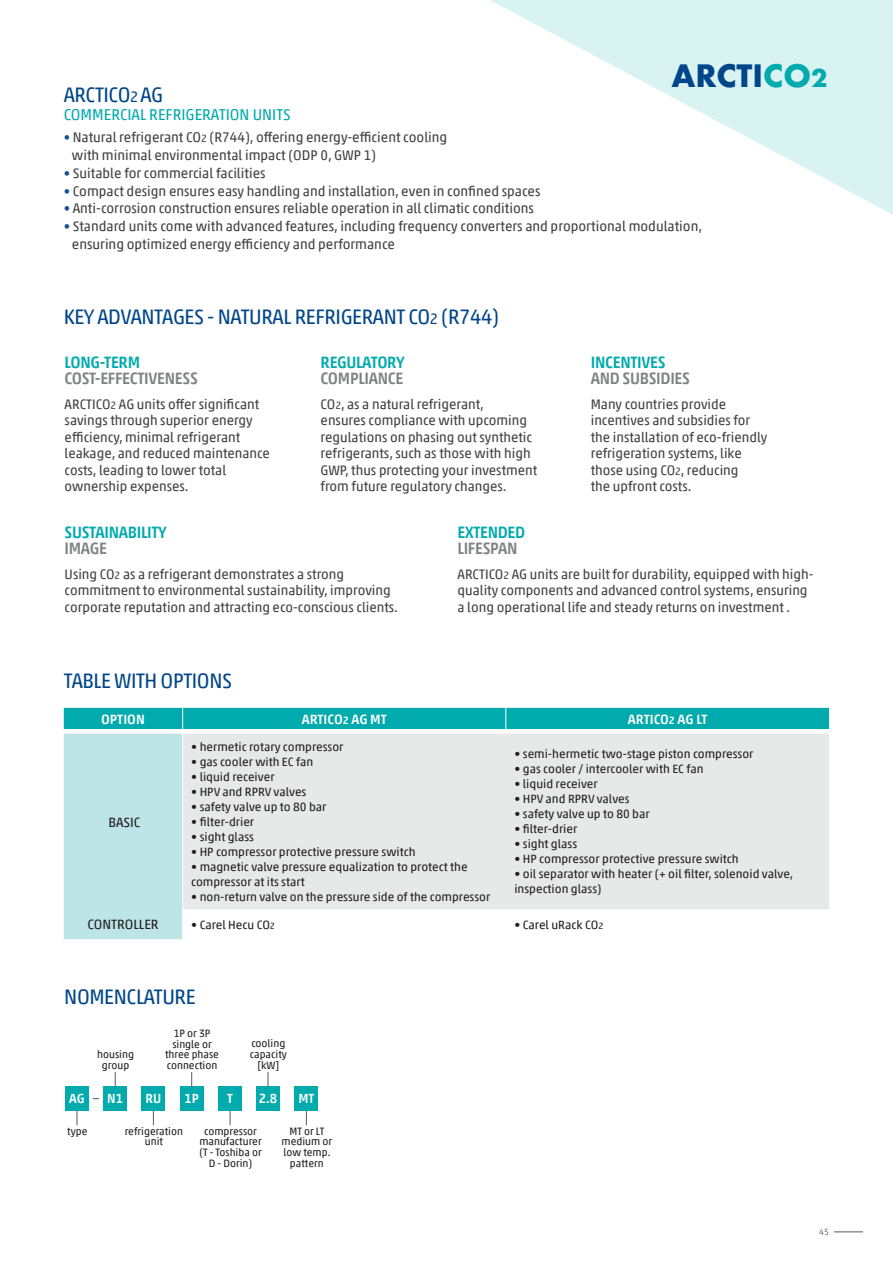
<style>
.page{position:relative;width:893px;height:1263px;background:#fff}
.page>*{position:absolute;margin:0;border:0;box-sizing:border-box;transform-origin:0 0}
.t1{font:700 30px "Futura";color:#004689}
.t2{font:21px "Akko Pro";letter-spacing:-.02em;color:#004689;scale:.96 1}
.t3{font:500 16.5px "Akko Pro";letter-spacing:-.02em;color:#808285;scale:.96 1}
.t4{font:500 16.5px "Akko Pro";letter-spacing:-.02em;color:#00aaad;scale:.96 1}
.t5{font:15.75px "Akko Pro";color:#00aaad}
.t6{font:13.95px/17.7px "Akko Pro";color:#414142}
.t7{font:13.8px/16.5px "Akko Pro";color:#414142}
.t8{font:500 13.5px "Akko Pro";color:#fff}
.t9{font:13.5px "Akko Pro";color:#231f20}
.t10{font:500 13.2px "Akko Pro";color:#fff}
.t11{font:12px/15px "Akko Pro";color:#231f20}
.t12{font:10.65px/10.6px "Akko Pro";color:#231f20;text-align:center}
.t13{font:300 9px "Akko Pro";color:#58595b}
.s1{font-size:15px}
.s2{color:#00aaad}
.s3{font-size:24px;color:#00aaad}
.s4{font-weight:500;font-size:13.5px;color:#155191}
.s5{font-size:10.5px}
.s6{font-size:9px}
</style>
<div class="page">
<svg style="left:834px;top:1231px;width:29px;height:1px"></svg>
<svg style="left:490px;top:0;width:403px;height:215px"></svg>
<svg style="left:64px;top:708px;width:765px;height:231px;background:#cfe4e5"></svg>
<hr style="left:182px;top:734px;width:1px;height:175px;background:#fff">
<hr style="left:182px;top:909px;width:1px;height:30px;background:#fff">
<div style="left:65px;top:1086px;width:24px;height:25px;background:#00aaad"></div>
<div style="left:103px;top:1086px;width:24px;height:25px;background:#00aaad"></div>
<div style="left:142px;top:1086px;width:23px;height:25px;background:#00aaad"></div>
<div style="left:180px;top:1086px;width:24px;height:25px;background:#00aaad"></div>
<div style="left:218px;top:1086px;width:24px;height:25px;background:#00aaad"></div>
<div style="left:256px;top:1086px;width:24px;height:25px;background:#00aaad"></div>
<div style="left:294px;top:1086px;width:24px;height:25px;background:#00aaad"></div>
<svg style="left:77px;top:1111px;width:1px;height:14px"></svg>
<svg style="left:153px;top:1111px;width:1px;height:14px"></svg>
<svg style="left:230px;top:1111px;width:1px;height:14px"></svg>
<svg style="left:306px;top:1111px;width:1px;height:14px"></svg>
<svg style="left:115px;top:1072px;width:1px;height:14px"></svg>
<svg style="left:191px;top:1072px;width:1px;height:14px"></svg>
<svg style="left:268px;top:1072px;width:1px;height:14px"></svg>
<h2 class="t2" style="left:64px;top:82px;width:105px">ARCTICO<span class="s1">2</span> AG</h2>
<p class="t5" style="left:64px;top:105px;width:228px">COMMERCIAL REFRIGERATION UNITS</p>
<h1 class="t1" style="left:671px;top:54px;width:157px">ARCTI<span class="s2">CO</span><span class="s3">2</span></h1>
<p class="t6" style="left:72px;top:129px;width:377px;text-indent:-8px"><span class="s4">•</span> Natural refrigerant CO<span class="s5">2</span> (R744), offering energy-efficient cooling with minimal environmental impact (ODP 0, GWP 1)</p>
<p class="t6" style="left:64px;top:164px;width:203px"><span class="s4">•</span> Suitable for commercial facilities</p>
<p class="t6" style="left:64px;top:182px;width:478px"><span class="s4">•</span> Compact design ensures easy handling and installation, even in confined spaces</p>
<p class="t6" style="left:64px;top:199px;width:472px"><span class="s4">•</span> Anti-corrosion construction ensures reliable operation in all climatic conditions</p>
<p class="t6" style="left:72px;top:217px;width:632px;text-indent:-8px"><span class="s4">•</span> Standard units come with advanced features, including frequency converters and proportional modulation, ensuring optimized energy efficiency and performance</p>
<h2 class="t2" style="left:64px;top:304px;width:455px">KEY ADVANTAGES - NATURAL REFRIGERANT CO<span class="s1">2</span> (R744)</h2>
<p class="t4" style="left:65px;top:352px;width:80px">LONG-TERM</p>
<p class="t3" style="left:65px;top:368px;width:140px">COST-EFFECTIVENESS</p>
<p class="t4" style="left:321px;top:352px;width:89px">REGULATORY</p>
<p class="t3" style="left:321px;top:368px;width:88px">COMPLIANCE</p>
<p class="t7" style="left:65px;top:395px;width:207px">ARCTICO<span class="s5">2</span> AG units offer significant savings through superior energy efficiency, minimal refrigerant leakage, and reduced maintenance costs, leading to lower total ownership expenses.</p>
<p class="t4" style="left:65px;top:522px;width:108px">SUSTAINABILITY</p>
<p class="t3" style="left:65px;top:538px;width:46px">IMAGE</p>
<p class="t7" style="left:321px;top:395px;width:218px">CO<span class="s5">2</span>, as a natural refrigerant,<br>ensures compliance with upcoming regulations on phasing out synthetic refrigerants, such as those with high GWP, thus protecting your investment from future regulatory changes.</p>
<p class="t4" style="left:458px;top:522px;width:72px">EXTENDED</p>
<p class="t3" style="left:458px;top:538px;width:64px">LIFESPAN</p>
<p class="t4" style="left:591px;top:352px;width:79px">INCENTIVES</p>
<p class="t3" style="left:591px;top:368px;width:105px">AND SUBSIDIES</p>
<p class="t7" style="left:591px;top:395px;width:178px">Many countries provide incentives and subsidies for the installation of eco-friendly refrigeration systems, like those using CO<span class="s5">2</span>, reducing<br>the upfront costs.</p>
<p class="t7" style="left:65px;top:565px;width:335px">Using CO<span class="s5">2</span> as a refrigerant demonstrates a strong commitment to environmental sustainability, improving corporate reputation and attracting eco-conscious clients.</p>
<p class="t7" style="left:458px;top:565px;width:358px">ARCTICO<span class="s5">2</span> AG units are built for durability, equipped with high&shy;quality components and advanced control systems, ensuring a long operational life and steady returns on investment .</p>
<h2 class="t2" style="left:64px;top:668px;width:177px">TABLE WITH OPTIONS</h2>
<p class="t8" style="left:101px;top:710px;width:45px">OPTION</p>
<p class="t8" style="left:302px;top:710px;width:87px">ARTICO<span class="s5">2</span> AG MT</p>
<p class="t8" style="left:628px;top:710px;width:81px">ARTICO<span class="s5">2</span> AG LT</p>
<p class="t9" style="left:108px;top:814px;width:34px">BASIC</p>
<p class="t11" style="left:191px;top:739px;width:154px">• hermetic rotary compressor</p>
<p class="t11" style="left:191px;top:754px;width:124px">• gas cooler with EC fan</p>
<p class="t11" style="left:191px;top:769px;width:85px">• liquid receiver</p>
<p class="t11" style="left:191px;top:784px;width:117px">• HPV and RPRV valves</p>
<p class="t11" style="left:191px;top:799px;width:137px">• safety valve up to 80 bar</p>
<p class="t11" style="left:191px;top:814px;width:65px">• filter-drier</p>
<p class="t11" style="left:191px;top:829px;width:64px">• sight glass</p>
<p class="t11" style="left:191px;top:844px;width:226px">• HP compressor protective pressure switch</p>
<p class="t11" style="left:191px;top:859px;width:278px">• magnetic valve pressure equalization to protect the compressor at its start</p>
<p class="t11" style="left:191px;top:889px;width:301px">• non-return valve on the pressure side of the compressor</p>
<p class="t11" style="left:514px;top:747px;width:241px">• semi-hermetic two-stage piston compressor</p>
<p class="t11" style="left:514px;top:762px;width:191px">• gas cooler / intercooler with EC fan</p>
<p class="t11" style="left:514px;top:777px;width:85px">• liquid receiver</p>
<p class="t11" style="left:514px;top:792px;width:117px">• HPV and RPRV valves</p>
<p class="t11" style="left:514px;top:807px;width:137px">• safety valve up to 80 bar</p>
<p class="t11" style="left:514px;top:822px;width:65px">• filter-drier</p>
<p class="t11" style="left:514px;top:837px;width:64px">• sight glass</p>
<p class="t11" style="left:514px;top:852px;width:226px">• HP compressor protective pressure switch</p>
<p class="t11" style="left:514px;top:867px;width:280px">• oil separator with heater (+ oil filter, solenoid valve, inspection glass)</p>
<p class="t9" style="left:87px;top:916px;width:73px">CONTROLLER</p>
<p class="t11" style="left:191px;top:917px;width:85px">• Carel Hecu CO<span class="s6">2</span></p>
<p class="t11" style="left:514px;top:917px;width:91px">• Carel uRack CO<span class="s6">2</span></p>
<h2 class="t2" style="left:64px;top:984px;width:138px">NOMENCLATURE</h2>
<p class="t12" style="left:97px;top:1049px;width:38px">housing group</p>
<p class="t12" style="left:165px;top:1028px;width:56px">1P or 3P single or three phase connection</p>
<p class="t12" style="left:250px;top:1038px;width:39px">cooling capacity [kW]</p>
<p class="t10" style="left:69px;top:1090px;width:17px">AG</p>
<p class="t10" style="left:107px;top:1090px;width:17px">N1</p>
<p class="t10" style="left:145px;top:1090px;width:17px">RU</p>
<p class="t10" style="left:184px;top:1090px;width:16px">1P</p>
<p class="t10" style="left:227px;top:1090px;width:7px">T</p>
<p class="t10" style="left:259px;top:1090px;width:20px">2.8</p>
<p class="t10" style="left:298px;top:1090px;width:17px">MT</p>
<p class="t12" style="left:67px;top:1125px;width:22px">type</p>
<p class="t12" style="left:125px;top:1125px;width:60px">refrigeration unit</p>
<p class="t12" style="left:199px;top:1125px;width:64px">compressor manufacturer (T - Toshiba or<br>D - Dorin)</p>
<p class="t12" style="left:282px;top:1125px;width:52px">MT or LT medium or low temp. pattern</p>
<p class="t13" style="left:819px;top:1226px;width:11px">45</p>
</div>
